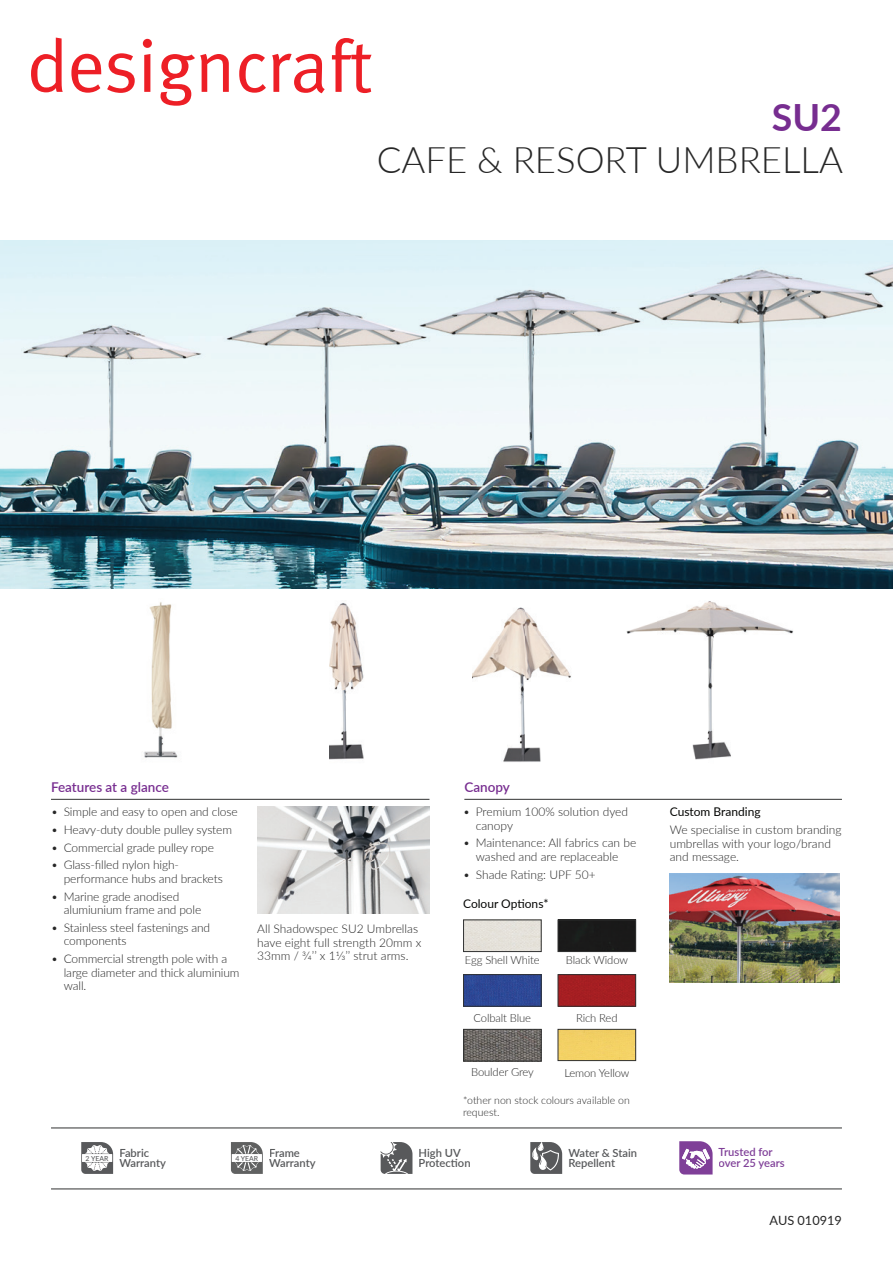
<style>
.page{position:relative;width:893px;height:1263px;background:#fff}
.page>*{position:absolute;margin:0;border:0;box-sizing:border-box;transform-origin:0 0}
.t1{font:74.4px "Meta";color:#ed1f26}
.t2{font:700 37.5px "Lato";color:#772d90}
.t3{font:300 36.6px "Lato";color:#272727}
.t4{font:600 13.5px "Lato";color:#772d90}
.t5{font:12.75px "Lato";color:#272727}
.t6{font:300 12px/13.5px "Lato";letter-spacing:-.01em;color:#272727}
.t7{font:12px "Lato";color:#040503}
.t8{font:300 11.25px "Lato";letter-spacing:-.01em;color:#272727}
.t9{font:600 11.25px/10.5px "Lato";color:#58595b}
.t10{font:600 11.25px/10.5px "Lato";color:#7f3f98}
.t11{font:300 10.5px/12.6px "Lato";color:#272727}
.t12{font:500 6.9px "Lato";color:#58595b}
</style>
<div class="page">
<img style="left:144px;top:602px;width:34px;height:156px">
<hr style="left:51px;top:799px;width:378px;height:1px;background:#313232">
<hr style="left:464px;top:799px;width:378px;height:1px;background:#313232">
<img style="left:0;top:240px;width:893px;height:348px">
<hr style="left:51px;top:1128px;width:791px;height:1px;background:#313232">
<hr style="left:51px;top:1189px;width:791px;height:1px;background:#313232">
<svg style="left:380px;top:1142px;width:33px;height:32px"></svg>
<svg style="left:530px;top:1142px;width:32px;height:32px"></svg>
<svg style="left:679px;top:1141px;width:34px;height:34px"></svg>
<img style="left:626px;top:601px;width:168px;height:159px">
<img style="left:329px;top:603px;width:35px;height:157px">
<img style="left:473px;top:607px;width:98px;height:155px">
<div style="left:560px;top:976px;width:74px;height:28px;background:#a51e22"></div>
<div style="left:558px;top:974px;width:78px;height:32px;border:1px solid #313232"></div>
<div style="left:560px;top:1031px;width:74px;height:27px;background:#f3d165"></div>
<div style="left:558px;top:1029px;width:78px;height:31px;border:1px solid #313232"></div>
<div style="left:465px;top:976px;width:74px;height:28px;background:#2d4896"></div>
<div style="left:463px;top:974px;width:78px;height:32px;border:1px solid #313232"></div>
<img style="left:465px;top:1031px;width:74px;height:28px">
<div style="left:463px;top:1029px;width:78px;height:32px;border:1px solid #313232"></div>
<div style="left:465px;top:922px;width:74px;height:27px;background:#e5e1da"></div>
<div style="left:560px;top:922px;width:74px;height:27px;background:#1a1a19"></div>
<div style="left:558px;top:920px;width:78px;height:31px;border:1px solid #313232"></div>
<svg style="left:231px;top:1142px;width:32px;height:32px"></svg>
<div style="left:235px;top:1155px;width:23px;height:5px;background:#fff"></div>
<svg style="left:81px;top:1142px;width:33px;height:32px"></svg>
<div style="left:86px;top:1155px;width:22px;height:5px;background:#fff"></div>
<img style="left:670px;top:874px;width:169px;height:109px">
<img style="left:257px;top:806px;width:172px;height:108px">
<h1 class="t1" style="left:27px;top:23px;width:348px">designcraft</h1>
<h2 class="t2" style="left:772px;top:90px;width:72px">SU2</h2>
<h3 class="t3" style="left:377px;top:134px;width:468px">CAFE &amp; RESORT UMBRELLA</h3>
<p class="t4" style="left:51px;top:778px;width:119px">Features at a glance</p>
<p class="t4" style="left:464px;top:778px;width:47px">Canopy</p>
<p class="t6" style="left:51px;top:805px;width:188px">• Simple and easy to open and close</p>
<p class="t6" style="left:51px;top:822px;width:183px">• Heavy-duty double pulley system</p>
<p class="t6" style="left:51px;top:840px;width:164px">• Commercial grade pulley rope</p>
<p class="t6" style="left:64px;top:858px;width:161px;text-indent:-13px">• Glass-filled nylon high&shy;performance hubs and brackets</p>
<p class="t6" style="left:64px;top:889px;width:139px;text-indent:-13px">• Marine grade anodised alumiunium frame and pole</p>
<p class="t6" style="left:64px;top:920px;width:148px;text-indent:-13px">• Stainless steel fastenings and components</p>
<p class="t6" style="left:64px;top:952px;width:177px;text-indent:-13px">• Commercial strength pole with a large diameter and thick aluminium wall.</p>
<p class="t6" style="left:257px;top:922px;width:166px">All Shadowspec SU2 Umbrellas have eight full strength 20mm x<br>33mm / 3⁄4’’ x 11⁄3’’ strut arms.</p>
<p class="t6" style="left:476px;top:804px;width:154px;text-indent:-13px">• Premium 100% solution dyed canopy</p>
<p class="t6" style="left:463px;top:836px;width:175px;text-align:center">• Maintenance: All fabrics can be washed and are replaceable</p>
<p class="t6" style="left:463px;top:867px;width:134px">• Shade Rating: UPF 50+</p>
<p class="t7" style="left:463px;top:895px;width:87px">Colour Options*</p>
<p class="t8" style="left:465px;top:952px;width:76px">Egg Shell White</p>
<p class="t8" style="left:474px;top:1010px;width:59px">Colbalt Blue</p>
<p class="t8" style="left:566px;top:952px;width:64px">Black Widow</p>
<p class="t8" style="left:576px;top:1010px;width:43px">Rich Red</p>
<p class="t8" style="left:471px;top:1064px;width:64px">Boulder Grey</p>
<p class="t8" style="left:564px;top:1065px;width:67px">Lemon Yellow</p>
<p class="t11" style="left:463px;top:1093px;width:168px">*other non stock colours available on request.</p>
<p class="t7" style="left:670px;top:803px;width:92px">Custom Branding</p>
<p class="t6" style="left:670px;top:823px;width:173px">We specialise in custom branding umbrellas with your logo/brand and message.</p>
<p class="t12" style="left:86px;top:1153px;width:24px">2 YEAR</p>
<p class="t9" style="left:119px;top:1147px;width:48px">Fabric<br>Warranty</p>
<p class="t12" style="left:235px;top:1153px;width:66px">4 YEAR <sup>Frame</sup></p>
<p class="t9" style="left:269px;top:1157px;width:48px">Warranty</p>
<p class="t9" style="left:419px;top:1147px;width:54px">High UV<br>Protection</p>
<p class="t9" style="left:568px;top:1147px;width:70px">Water &amp; Stain<br>Repellent</p>
<p class="t10" style="left:719px;top:1146px;width:68px">Trusted for over 25 years</p>
<p class="t5" style="left:770px;top:1211px;width:74px">AUS 010919</p>
</div>
